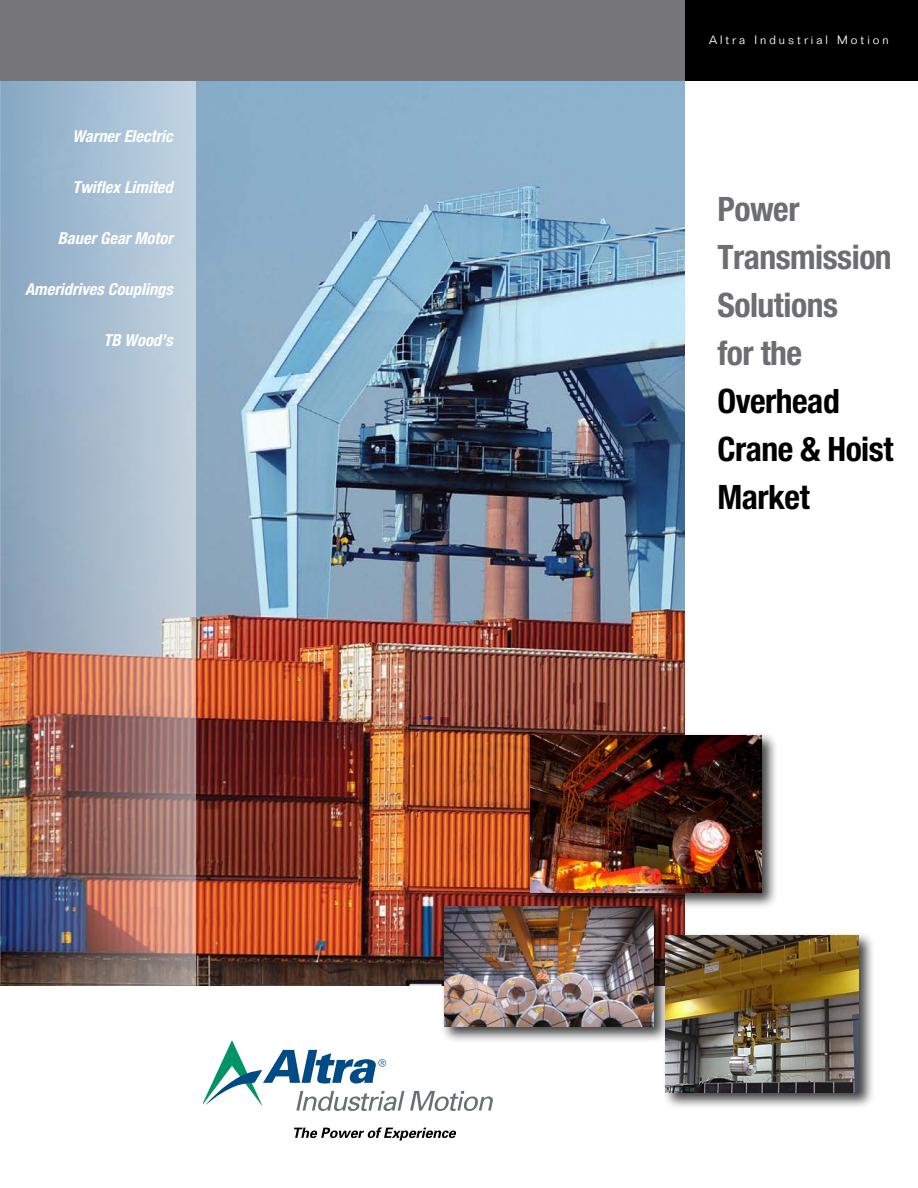
<style>
.page{position:relative;width:918px;height:1188px;background:#fff}
.page>*{position:absolute;margin:0;border:0;box-sizing:border-box;transform-origin:0 0}
.t1{font:700 condensed 33.6px/48px "Helvetica Neue LT Std";letter-spacing:-.015em;color:#6d6e71}
.t2{font:700 condensed 33.6px/48px "Helvetica Neue LT Std";letter-spacing:-.015em;color:#000}
.t3{font:italic 700 condensed 16.5px "Helvetica Neue LT Std";color:#fff}
.t4{font:300 12px "Folio Std";letter-spacing:.25em;color:#fff}
</style>
<div class="page">
<img style="left:195px;top:81px;width:490px;height:905px">
<div style="left:684px;top:0;width:234px;height:81px;background:#000"></div>
<div style="left:0;top:0;width:685px;height:81px;background:#77777a"></div>
<div style="left:440px;top:902px;width:230px;height:141px;background:#000;opacity:.75"></div>
<img style="left:444px;top:906px;width:210px;height:121px">
<div style="left:527px;top:732px;width:251px;height:177px;background:#000;opacity:.75"></div>
<img style="left:531px;top:735px;width:231px;height:158px">
<div style="left:662px;top:932px;width:213px;height:177px;background:#000;opacity:.75"></div>
<img style="left:666px;top:935px;width:193px;height:158px">
<svg style="left:410px;top:1091px;width:83px;height:20px"></svg>
<svg style="left:294px;top:1127px;width:162px;height:14px"></svg>
<svg style="left:203px;top:1040px;width:201px;height:71px"></svg>
<img style="left:0;top:81px;width:195px;height:905px">
<p class="t3" style="left:72px;top:126px;width:102px">Warner Electric</p>
<p class="t3" style="left:72px;top:177px;width:102px">Twiflex Limited</p>
<p class="t3" style="left:58px;top:228px;width:117px">Bauer Gear Motor</p>
<p class="t3" style="left:25px;top:279px;width:149px">Ameridrives Couplings</p>
<p class="t3" style="left:104px;top:330px;width:71px">TB Wood’s</p>
<p class="t4" style="left:709px;top:32px;width:181px">Altra Industrial Motion</p>
<p class="t1" style="left:717px;top:185px;width:176px">Power<br>Transmission<br>Solutions<br>for the</p>
<p class="t2" style="left:717px;top:377px;width:177px">Overhead<br>Crane &amp; Hoist<br>Market</p>
</div>
